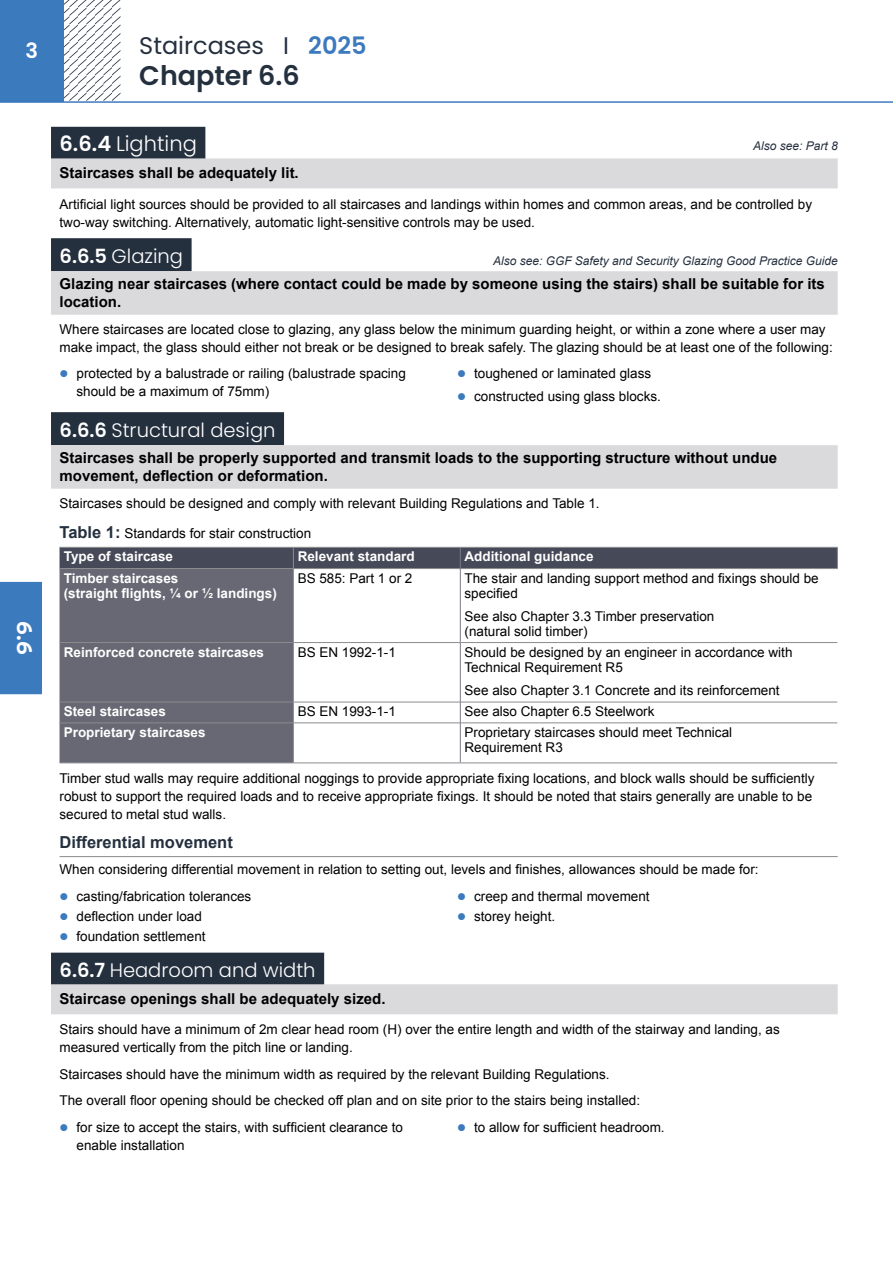
<style>
.page{position:relative;width:893px;height:1263px;background:#fff}
.page>*{position:absolute;margin:0;border:0;box-sizing:border-box;transform-origin:0 0}
.t1{font:600 27px "Poppins";color:#25303f}
.t2{font:24px "Poppins";color:#25303f}
.t3{font:300 21px "Poppins";color:#fff}
.t4{font:700 21px "Interstate";color:#fff}
.t5{font:600 21px "Poppins";color:#fff}
.t6{font:300 19.5px "Poppins";color:#fff}
.t7{font:700 16.5px "Arial";color:#25303f}
.t8{font:700 15px/18px "Arial";color:#000}
.t9{font:13.5px/18px "Arial";color:#000}
.t10{font:700 13.5px/15px "Arial";color:#fff}
.t11{font:italic 12px "Arial";color:#25303f}
.s1{font-weight:600;color:#3c7abe}
.s2{font-weight:600}
.s3{font-weight:700;font-size:16.5px;color:#25303f}
.s4{font-weight:700;color:#fff}
</style>
<div class="page">
<svg style="left:64px;top:0;width:56px;height:101px"></svg>
<div style="left:0;top:0;width:64px;height:101px;background:#3c7abe"></div>
<hr style="left:0;top:101px;width:893px;height:2px;background:#3c7abe">
<div style="left:0;top:581px;width:42px;height:114px;background:#3c7abe"></div>
<div style="left:51px;top:127px;width:154px;height:33px;background:#25303f"></div>
<div style="left:51px;top:158px;width:787px;height:30px;background:#dad9dc"></div>
<div style="left:51px;top:238px;width:141px;height:33px;background:#25303f"></div>
<div style="left:51px;top:271px;width:787px;height:44px;background:#dad9dc"></div>
<div style="left:51px;top:412px;width:233px;height:33px;background:#25303f"></div>
<div style="left:51px;top:445px;width:787px;height:44px;background:#dad9dc"></div>
<hr style="left:60px;top:856px;width:778px;height:1px;background:#8a8c8e">
<div style="left:60px;top:569px;width:233px;height:193px;background:#686874"></div>
<hr style="left:293px;top:569px;width:1px;height:73px;background:#8a8c8e">
<hr style="left:60px;top:642px;width:233px;height:1px;background:#8a8c8e">
<hr style="left:293px;top:642px;width:167px;height:1px;background:#8a8c8e">
<hr style="left:293px;top:643px;width:1px;height:59px;background:#8a8c8e">
<hr style="left:461px;top:642px;width:376px;height:1px;background:#8a8c8e">
<hr style="left:60px;top:702px;width:233px;height:1px;background:#8a8c8e">
<hr style="left:293px;top:702px;width:167px;height:1px;background:#8a8c8e">
<svg style="left:293px;top:702px;width:1px;height:20px"></svg>
<hr style="left:461px;top:702px;width:376px;height:1px;background:#8a8c8e">
<hr style="left:60px;top:722px;width:233px;height:1px;background:#8a8c8e">
<hr style="left:293px;top:722px;width:167px;height:1px;background:#8a8c8e">
<hr style="left:293px;top:723px;width:1px;height:39px;background:#8a8c8e">
<hr style="left:461px;top:722px;width:376px;height:1px;background:#8a8c8e">
<hr style="left:60px;top:762px;width:233px;height:1px;background:#8a8c8e">
<hr style="left:293px;top:762px;width:167px;height:1px;background:#8a8c8e">
<hr style="left:460px;top:762px;width:377px;height:1px;background:#8a8c8e">
<svg style="left:60px;top:547px;width:778px;height:22px;background:#4c4f5c"></svg>
<hr style="left:460px;top:569px;width:1px;height:73px;background:#7a7a86">
<hr style="left:460px;top:642px;width:1px;height:60px;background:#7a7a86">
<svg style="left:460px;top:702px;width:1px;height:21px"></svg>
<hr style="left:460px;top:723px;width:1px;height:39px;background:#7a7a86">
<div style="left:51px;top:953px;width:273px;height:33px;background:#25303f"></div>
<div style="left:51px;top:984px;width:787px;height:30px;background:#dad9dc"></div>
<h3 class="t5" style="left:26px;top:38px;width:14px">3</h3>
<h3 class="t4" style="left:36px;top:621px;width:35px;rotate:90deg">6.6</h3>
<h2 class="t2" style="left:139px;top:31px;width:229px">Staircases I <span class="s1">2025</span></h2>
<h1 class="t1" style="left:139px;top:60px;width:162px">Chapter 6.6</h1>
<h3 class="t3" style="left:60px;top:132px;width:139px"><span class="s2">6.6.4</span> Lighting</h3>
<p class="t11" style="left:753px;top:138px;width:86px">Also see: Part 8</p>
<p class="t8" style="left:60px;top:164px;width:241px">Staircases shall be adequately lit.</p>
<p class="t9" style="left:60px;top:195px;width:754px">Artificial light sources should be provided to all staircases and landings within homes and common areas, and be controlled by two-way switching. Alternatively, automatic light-sensitive controls may be used.</p>
<h3 class="t6" style="left:60px;top:245px;width:125px"><span class="s2">6.6.5</span> Glazing</h3>
<p class="t11" style="left:493px;top:253px;width:346px">Also see: GGF Safety and Security Glazing Good Practice Guide</p>
<p class="t8" style="left:60px;top:275px;width:767px">Glazing near staircases (where contact could be made by someone using the stairs) shall be suitable for its location.</p>
<p class="t9" style="left:60px;top:320px;width:775px">Where staircases are located close to glazing, any glass below the minimum guarding height, or within a zone where a user may make impact, the glass should either not break or be designed to break safely. The glazing should be at least one of the following:</p>
<p class="t9" style="left:77px;top:365px;width:331px">protected by a balustrade or railing (balustrade spacing should be a maximum of 75mm)</p>
<p class="t9" style="left:474px;top:363px;width:188px;line-height:22.2px">toughened or laminated glass constructed using glass blocks.</p>
<h3 class="t6" style="left:60px;top:418px;width:218px"><span class="s2">6.6.6</span> Structural design</h3>
<p class="t8" style="left:60px;top:449px;width:719px">Staircases shall be properly supported and transmit loads to the supporting structure without undue movement, deflection or deformation.</p>
<p class="t9" style="left:60px;top:494px;width:542px">Staircases should be designed and comply with relevant Building Regulations and Table 1.</p>
<p class="t9" style="left:64px;top:522px;width:249px;line-height:23px;text-indent:-4px"><span class="s3">Table 1:</span> Standards for stair construction<br><span class="s4">Type of staircase</span></p>
<p class="t10" style="left:298px;top:550px;width:119px">Relevant standard</p>
<p class="t10" style="left:465px;top:550px;width:131px">Additional guidance</p>
<p class="t10" style="left:64px;top:571px;width:215px">Timber staircases<br>(straight flights, ¼ or ½ landings)</p>
<p class="t9" style="left:298px;top:569px;width:116px">BS 585: Part 1 or 2</p>
<p class="t9" style="left:465px;top:570px;width:356px;line-height:15px">The stair and landing support method and fixings should be specified</p>
<p class="t9" style="left:465px;top:609px;width:251px;line-height:15px">See also Chapter 3.3 Timber preservation (natural solid timber)</p>
<p class="t10" style="left:64px;top:645px;width:202px">Reinforced concrete staircases</p>
<p class="t9" style="left:298px;top:643px;width:100px">BS EN 1992-1-1</p>
<p class="t9" style="left:465px;top:644px;width:329px;line-height:15px">Should be designed by an engineer in accordance with<br>Technical Requirement R5</p>
<p class="t9" style="left:465px;top:681px;width:317px">See also Chapter 3.1 Concrete and its reinforcement</p>
<p class="t10" style="left:64px;top:704px;width:104px">Steel staircases</p>
<p class="t9" style="left:298px;top:702px;width:100px">BS EN 1993-1-1</p>
<p class="t9" style="left:465px;top:702px;width:191px">See also Chapter 6.5 Steelwork</p>
<p class="t10" style="left:64px;top:725px;width:143px">Proprietary staircases</p>
<p class="t9" style="left:465px;top:725px;width:269px;line-height:15px">Proprietary staircases should meet Technical<br>Requirement R3</p>
<p class="t9" style="left:60px;top:770px;width:757px">Timber stud walls may require additional noggings to provide appropriate fixing locations, and block walls should be sufficiently robust to support the required loads and to receive appropriate fixings. It should be noted that stairs generally are unable to be secured to metal stud walls.</p>
<p class="t7" style="left:60px;top:831px;width:175px">Differential movement</p>
<p class="t9" style="left:77px;top:856px;width:684px;line-height:26.5px;text-indent:-17px">When considering differential movement in relation to setting out, levels and finishes, allowances should be made for: casting/fabrication tolerances</p>
<p class="t9" style="left:77px;top:906px;width:131px;line-height:20.1px">deflection under load foundation settlement</p>
<p class="t9" style="left:474px;top:886px;width:177px;line-height:20.1px">creep and thermal movement storey height.</p>
<h3 class="t6" style="left:60px;top:959px;width:258px"><span class="s2">6.6.7</span> Headroom and width</h3>
<p class="t8" style="left:60px;top:990px;width:327px">Staircase openings shall be adequately sized.</p>
<p class="t9" style="left:60px;top:1021px;width:722px">Stairs should have a minimum of 2m clear head room (H) over the entire length and width of the stairway and landing, as measured vertically from the pitch line or landing.</p>
<p class="t9" style="left:60px;top:1065px;width:551px">Staircases should have the minimum width as required by the relevant Building Regulations.</p>
<p class="t9" style="left:60px;top:1092px;width:582px">The overall floor opening should be checked off plan and on site prior to the stairs being installed:</p>
<p class="t9" style="left:77px;top:1118px;width:328px">for size to accept the stairs, with sufficient clearance to</p>
<p class="t9" style="left:77px;top:1136px;width:110px">enable installation</p>
<p class="t9" style="left:474px;top:1118px;width:192px">to allow for sufficient headroom.</p>
</div>
